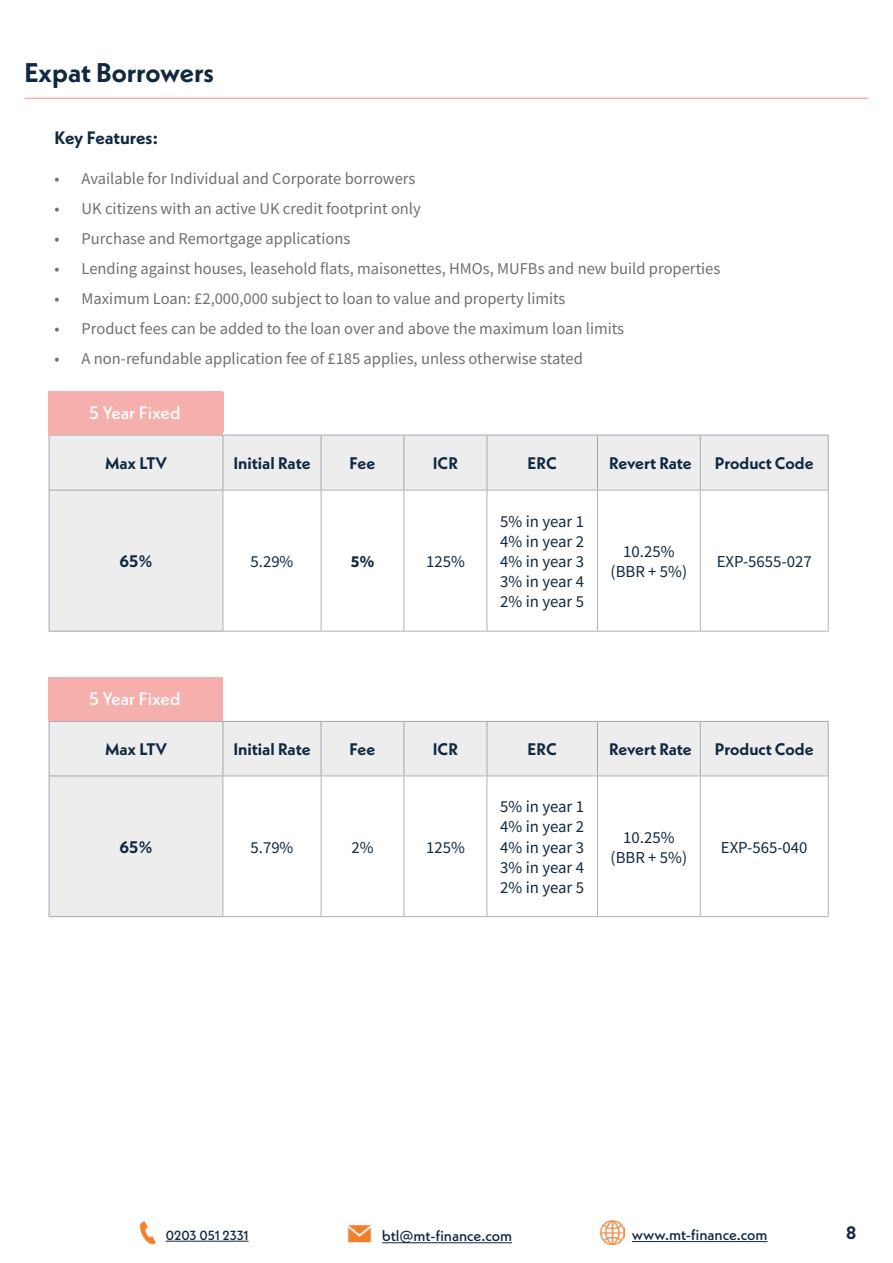
<style>
.page{position:relative;width:893px;height:1263px;background:#fff}
.page>*{position:absolute;margin:0;border:0;box-sizing:border-box;transform-origin:0 0}
.t1{font:700 27px "Neue Kabel";color:#12283f}
.t2{font:500 18px "Neue Kabel";letter-spacing:-.005em;color:#fff}
.t3{font:700 18px "Neue Kabel";letter-spacing:-.005em;color:#11283f}
.t4{font:16.8px/20.1px "Source Sans Pro";color:#11283f;text-align:justify}
.t5{font:700 16.8px "Neue Kabel";color:#12283f}
.t6{font:700 16.8px "Source Sans Pro";color:#11283f}
.t7{font:16.5px "Source Sans Pro";color:#706f6f}
.t8{font:500 15.15px "Neue Kabel";color:#12283f}
.t9{font:500 13.2px "Neue Kabel";letter-spacing:-.01em;color:#12283f}
</style>
<div class="page">
<div style="left:50px;top:436px;width:778px;height:195px;background:#ededed"></div>
<svg style="left:224px;top:491px;width:604px;height:140px"></svg>
<hr style="left:223px;top:490px;width:98px;height:1px;background:#b3b2b2">
<hr style="left:223px;top:490px;width:1px;height:141px;background:#b3b2b2">
<hr style="left:321px;top:490px;width:83px;height:1px;background:#b3b2b2">
<hr style="left:321px;top:490px;width:1px;height:141px;background:#b3b2b2">
<hr style="left:404px;top:490px;width:83px;height:1px;background:#b3b2b2">
<hr style="left:404px;top:490px;width:1px;height:141px;background:#b3b2b2">
<hr style="left:487px;top:490px;width:110px;height:1px;background:#b3b2b2">
<hr style="left:487px;top:490px;width:1px;height:141px;background:#b3b2b2">
<hr style="left:597px;top:490px;width:103px;height:1px;background:#b3b2b2">
<hr style="left:597px;top:490px;width:1px;height:141px;background:#b3b2b2">
<hr style="left:700px;top:490px;width:129px;height:1px;background:#b3b2b2">
<hr style="left:700px;top:490px;width:1px;height:141px;background:#b3b2b2">
<hr style="left:828px;top:490px;width:1px;height:141px;background:#b3b2b2">
<hr style="left:223px;top:631px;width:98px;height:1px;background:#b3b2b2">
<hr style="left:321px;top:631px;width:83px;height:1px;background:#b3b2b2">
<hr style="left:404px;top:631px;width:83px;height:1px;background:#b3b2b2">
<hr style="left:487px;top:631px;width:110px;height:1px;background:#b3b2b2">
<hr style="left:597px;top:631px;width:103px;height:1px;background:#b3b2b2">
<hr style="left:700px;top:631px;width:129px;height:1px;background:#b3b2b2">
<hr style="left:49px;top:435px;width:174px;height:1px;background:#a0a9b2">
<hr style="left:49px;top:435px;width:1px;height:55px;background:#a0a9b2">
<hr style="left:223px;top:435px;width:98px;height:1px;background:#a0a9b2">
<hr style="left:223px;top:435px;width:1px;height:55px;background:#a0a9b2">
<hr style="left:321px;top:435px;width:83px;height:1px;background:#a0a9b2">
<hr style="left:321px;top:435px;width:1px;height:55px;background:#a0a9b2">
<hr style="left:404px;top:435px;width:83px;height:1px;background:#a0a9b2">
<hr style="left:404px;top:435px;width:1px;height:55px;background:#a0a9b2">
<hr style="left:487px;top:435px;width:110px;height:1px;background:#a0a9b2">
<hr style="left:487px;top:435px;width:1px;height:55px;background:#a0a9b2">
<hr style="left:597px;top:435px;width:103px;height:1px;background:#a0a9b2">
<hr style="left:597px;top:435px;width:1px;height:55px;background:#a0a9b2">
<hr style="left:700px;top:435px;width:129px;height:1px;background:#a0a9b2">
<hr style="left:700px;top:435px;width:1px;height:55px;background:#a0a9b2">
<hr style="left:828px;top:435px;width:1px;height:55px;background:#a0a9b2">
<hr style="left:49px;top:490px;width:174px;height:1px;background:#a0a9b2">
<hr style="left:49px;top:490px;width:1px;height:141px;background:#a0a9b2">
<hr style="left:49px;top:631px;width:174px;height:1px;background:#a0a9b2">
<div style="left:49px;top:391px;width:174px;height:44px;background:#f5b0ad"></div>
<div style="left:50px;top:722px;width:778px;height:194px;background:#ededed"></div>
<svg style="left:224px;top:776px;width:604px;height:140px"></svg>
<hr style="left:223px;top:775px;width:98px;height:1px;background:#b3b2b2">
<hr style="left:223px;top:776px;width:1px;height:140px;background:#b3b2b2">
<hr style="left:321px;top:775px;width:83px;height:1px;background:#b3b2b2">
<hr style="left:321px;top:776px;width:1px;height:140px;background:#b3b2b2">
<hr style="left:404px;top:775px;width:83px;height:1px;background:#b3b2b2">
<hr style="left:404px;top:776px;width:1px;height:140px;background:#b3b2b2">
<hr style="left:487px;top:775px;width:110px;height:1px;background:#b3b2b2">
<hr style="left:487px;top:776px;width:1px;height:140px;background:#b3b2b2">
<hr style="left:597px;top:775px;width:103px;height:1px;background:#b3b2b2">
<hr style="left:597px;top:776px;width:1px;height:140px;background:#b3b2b2">
<hr style="left:700px;top:775px;width:129px;height:1px;background:#b3b2b2">
<hr style="left:700px;top:776px;width:1px;height:140px;background:#b3b2b2">
<hr style="left:828px;top:776px;width:1px;height:140px;background:#b3b2b2">
<hr style="left:223px;top:916px;width:98px;height:1px;background:#b3b2b2">
<hr style="left:321px;top:916px;width:83px;height:1px;background:#b3b2b2">
<hr style="left:404px;top:916px;width:83px;height:1px;background:#b3b2b2">
<hr style="left:487px;top:916px;width:110px;height:1px;background:#b3b2b2">
<hr style="left:597px;top:916px;width:103px;height:1px;background:#b3b2b2">
<hr style="left:700px;top:916px;width:129px;height:1px;background:#b3b2b2">
<hr style="left:49px;top:721px;width:174px;height:1px;background:#a0a9b2">
<hr style="left:49px;top:722px;width:1px;height:53px;background:#a0a9b2">
<hr style="left:223px;top:721px;width:98px;height:1px;background:#a0a9b2">
<hr style="left:223px;top:722px;width:1px;height:53px;background:#a0a9b2">
<hr style="left:321px;top:721px;width:83px;height:1px;background:#a0a9b2">
<hr style="left:321px;top:722px;width:1px;height:53px;background:#a0a9b2">
<hr style="left:404px;top:721px;width:83px;height:1px;background:#a0a9b2">
<hr style="left:404px;top:722px;width:1px;height:53px;background:#a0a9b2">
<hr style="left:487px;top:721px;width:110px;height:1px;background:#a0a9b2">
<hr style="left:487px;top:722px;width:1px;height:53px;background:#a0a9b2">
<hr style="left:597px;top:721px;width:103px;height:1px;background:#a0a9b2">
<hr style="left:597px;top:722px;width:1px;height:53px;background:#a0a9b2">
<hr style="left:700px;top:721px;width:129px;height:1px;background:#a0a9b2">
<hr style="left:700px;top:722px;width:1px;height:53px;background:#a0a9b2">
<hr style="left:828px;top:722px;width:1px;height:53px;background:#a0a9b2">
<hr style="left:49px;top:775px;width:174px;height:1px;background:#a0a9b2">
<hr style="left:49px;top:776px;width:1px;height:140px;background:#a0a9b2">
<hr style="left:49px;top:916px;width:174px;height:1px;background:#a0a9b2">
<div style="left:49px;top:677px;width:174px;height:44px;background:#f5b0ad"></div>
<hr style="left:24px;top:98px;width:845px;height:1px;background:#f5b0ad">
<hr style="left:166px;top:1241px;width:83px;height:1px;background:#12283f">
<hr style="left:382px;top:1242px;width:130px;height:1px;background:#12283f">
<hr style="left:632px;top:1241px;width:135px;height:1px;background:#12283f">
<img style="left:347px;top:1225px;width:25px;height:18px">
<img style="left:139px;top:1221px;width:18px;height:24px">
<img style="left:600px;top:1220px;width:24px;height:24px">
<h1 class="t1" style="left:24px;top:55px;width:191px">Expat Borrowers</h1>
<p class="t3" style="left:55px;top:127px;width:105px">Key Features:</p>
<p class="t7" style="left:55px;top:168px;width:362px">• Available for Individual and Corporate borrowers</p>
<p class="t7" style="left:55px;top:198px;width:368px">• UK citizens with an active UK credit footprint only</p>
<p class="t7" style="left:55px;top:228px;width:297px">• Purchase and Remortgage applications</p>
<p class="t7" style="left:55px;top:258px;width:667px">• Lending against houses, leasehold flats, maisonettes, HMOs, MUFBs and new build properties</p>
<p class="t7" style="left:55px;top:288px;width:512px">• Maximum Loan: £2,000,000 subject to loan to value and property limits</p>
<p class="t7" style="left:55px;top:318px;width:571px">• Product fees can be added to the loan over and above the maximum loan limits</p>
<p class="t7" style="left:55px;top:348px;width:530px">• A non-refundable application fee of £185 applies, unless otherwise stated</p>
<p class="t2" style="left:89px;top:401px;width:93px">5 Year Fixed</p>
<p class="t5" style="left:105px;top:452px;width:64px">Max LTV</p>
<p class="t5" style="left:233px;top:452px;width:79px">Initial Rate</p>
<p class="t5" style="left:350px;top:452px;width:27px">Fee</p>
<p class="t5" style="left:433px;top:452px;width:27px">ICR</p>
<p class="t5" style="left:528px;top:452px;width:31px">ERC</p>
<p class="t5" style="left:609px;top:452px;width:84px">Revert Rate</p>
<p class="t5" style="left:715px;top:452px;width:100px">Product Code</p>
<p class="t5" style="left:119px;top:550px;width:35px">65%</p>
<p class="t4" style="left:251px;top:551px;width:44px">5.29%</p>
<p class="t6" style="left:351px;top:550px;width:25px">5%</p>
<p class="t4" style="left:426px;top:551px;width:40px">125%</p>
<p class="t2" style="left:89px;top:688px;width:93px">5 Year Fixed</p>
<p class="t4" style="left:500px;top:511px;width:85px">5% in year 1<br>4% in year 2<br>4% in year 3<br>3% in year 4<br>2% in year 5</p>
<p class="t4" style="left:611px;top:541px;width:78px;text-align:center">10.25% (BBR + 5%)</p>
<p class="t4" style="left:717px;top:551px;width:96px">EXP-5655-027</p>
<p class="t5" style="left:105px;top:738px;width:64px">Max LTV</p>
<p class="t5" style="left:233px;top:738px;width:79px">Initial Rate</p>
<p class="t5" style="left:350px;top:738px;width:27px">Fee</p>
<p class="t5" style="left:433px;top:738px;width:27px">ICR</p>
<p class="t5" style="left:528px;top:738px;width:31px">ERC</p>
<p class="t5" style="left:609px;top:738px;width:84px">Revert Rate</p>
<p class="t5" style="left:715px;top:738px;width:100px">Product Code</p>
<p class="t5" style="left:119px;top:836px;width:35px">65%</p>
<p class="t4" style="left:251px;top:837px;width:44px">5.79%</p>
<p class="t4" style="left:351px;top:837px;width:24px">2%</p>
<p class="t4" style="left:426px;top:837px;width:40px">125%</p>
<p class="t4" style="left:500px;top:797px;width:85px">5% in year 1<br>4% in year 2<br>4% in year 3<br>3% in year 4<br>2% in year 5</p>
<p class="t4" style="left:611px;top:827px;width:78px;text-align:center">10.25% (BBR + 5%)</p>
<p class="t4" style="left:721px;top:837px;width:88px">EXP-565-040</p>
<p class="t9" style="left:166px;top:1226px;width:84px">0203 051 2331</p>
<p class="t8" style="left:382px;top:1226px;width:131px">btl@mt-finance.com</p>
<p class="t8" style="left:632px;top:1225px;width:137px">www.mt-finance.com</p>
<p class="t3" style="left:846px;top:1221px;width:12px">8</p>
</div>
